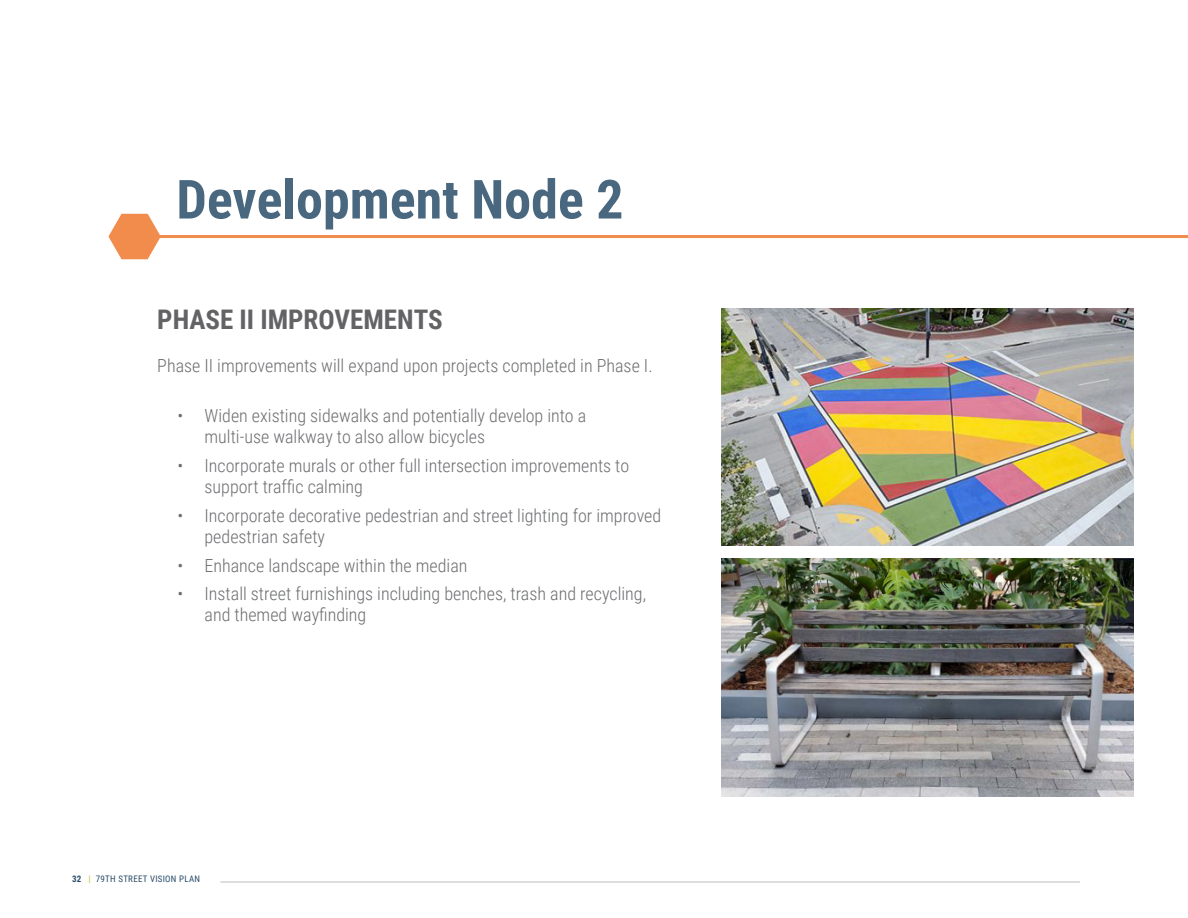
<style>
.page{position:relative;width:1188px;height:918px;background:#fff}
.page>*{position:absolute;margin:0;border:0;box-sizing:border-box;transform-origin:0 0}
.t1{font:700 54px "Roboto Condensed";color:#49677f}
.t2{font:700 27px "Roboto Condensed";color:#636366}
.t3{font:300 18px/21.6px "Roboto Condensed";color:#6c6d70}
.Header_Footer_-_Blac{font:9px "Roboto Condensed";letter-spacing:.03em;color:#294c68}
.s1{font-weight:700}
.s2{font-weight:700;color:#bfcb40}
</style>
<div class="page">
<hr style="left:160px;top:235px;width:1028px;height:3px;background:#f08c4e">
<img style="left:721px;top:559px;width:413px;height:237px">
<img style="left:721px;top:308px;width:413px;height:238px">
<svg style="left:108px;top:214px;width:52px;height:45px"></svg>
<hr style="left:220px;top:882px;width:860px;height:1px;background:#bcbdc0">
<p class="t1" style="left:176px;top:162px;width:449px">Development Node 2</p>
<p class="t2" style="left:157px;top:300px;width:287px">PHASE II IMPROVEMENTS</p>
<p class="t3" style="left:157px;top:354px;width:497px">Phase II improvements will expand upon projects completed in Phase I.</p>
<p class="t3" style="left:205px;top:404px;width:383px;text-indent:-27px">• Widen existing sidewalks and potentially develop into a multi-use walkway to also allow bicycles</p>
<p class="t3" style="left:205px;top:454px;width:426px;text-indent:-27px">• Incorporate murals or other full intersection improvements to support traffic calming</p>
<p class="t3" style="left:205px;top:504px;width:458px;text-indent:-27px">• Incorporate decorative pedestrian and street lighting for improved pedestrian safety</p>
<p class="t3" style="left:178px;top:554px;width:291px">• Enhance landscape within the median</p>
<p class="t3" style="left:205px;top:582px;width:443px;text-indent:-27px">• Install street furnishings including benches, trash and recycling, and themed wayfinding</p>
<p class="Header_Footer_-_Blac" style="left:72px;top:872px;width:130px"><span class="s1">32</span> <span class="s2">|</span> 79TH STREET VISION PLAN</p>
</div>
